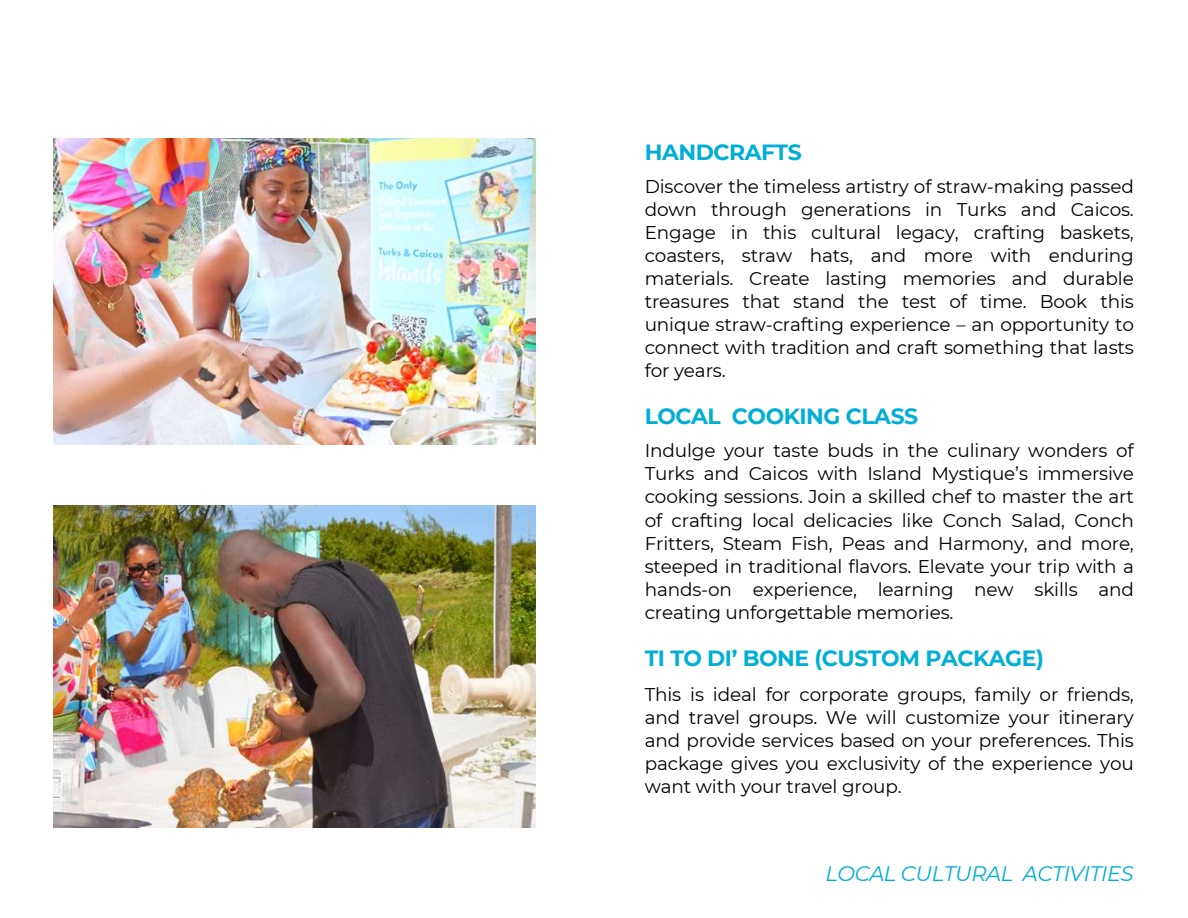
<style>
.page{position:relative;width:1188px;height:918px;background:#fff}
.page>*{position:absolute;margin:0;border:0;box-sizing:border-box;transform-origin:0 0}
.t1{font:700 22.05px "Montserrat";letter-spacing:-.02em;color:#01aed6}
.t2{font:italic 21px "Montserrat";letter-spacing:-.02em;color:#01aed6}
.t3{font:18.45px/23.1px "Montserrat";letter-spacing:-.01em;color:#000;text-align:justify}
</style>
<div class="page">
<img style="left:54px;top:505px;width:481px;height:323px">
<img style="left:54px;top:139px;width:481px;height:306px">
<p class="t1" style="left:645px;top:138px;width:159px">HANDCRAFTS</p>
<p class="t3" style="left:645px;top:175px;width:491px">Discover the timeless artistry of straw-making passed down through generations in Turks and Caicos.<br>Engage in this cultural legacy, crafting baskets, coasters, straw hats, and more with enduring materials. Create lasting memories and durable treasures that stand the test of time. Book this unique straw-crafting experience – an opportunity to connect with tradition and craft something that lasts for years.</p>
<p class="t1" style="left:645px;top:403px;width:275px">LOCAL COOKING CLASS</p>
<p class="t3" style="left:645px;top:439px;width:491px">Indulge your taste buds in the culinary wonders of Turks and Caicos with Island Mystique’s immersive cooking sessions. Join a skilled chef to master the art of crafting local delicacies like Conch Salad, Conch Fritters, Steam Fish, Peas and Harmony, and more, steeped in traditional flavors. Elevate your trip with a hands-on experience, learning new skills and creating unforgettable memories.</p>
<p class="t1" style="left:645px;top:644px;width:401px">TI TO DI’ BONE (CUSTOM PACKAGE)</p>
<p class="t3" style="left:645px;top:683px;width:491px">This is ideal for corporate groups, family or friends, and travel groups. We will customize your itinerary and provide services based on your preferences. This package gives you exclusivity of the experience you want with your travel group.</p>
<p class="t2" style="left:826px;top:861px;width:310px">LOCAL CULTURAL ACTIVITIES</p>
</div>
